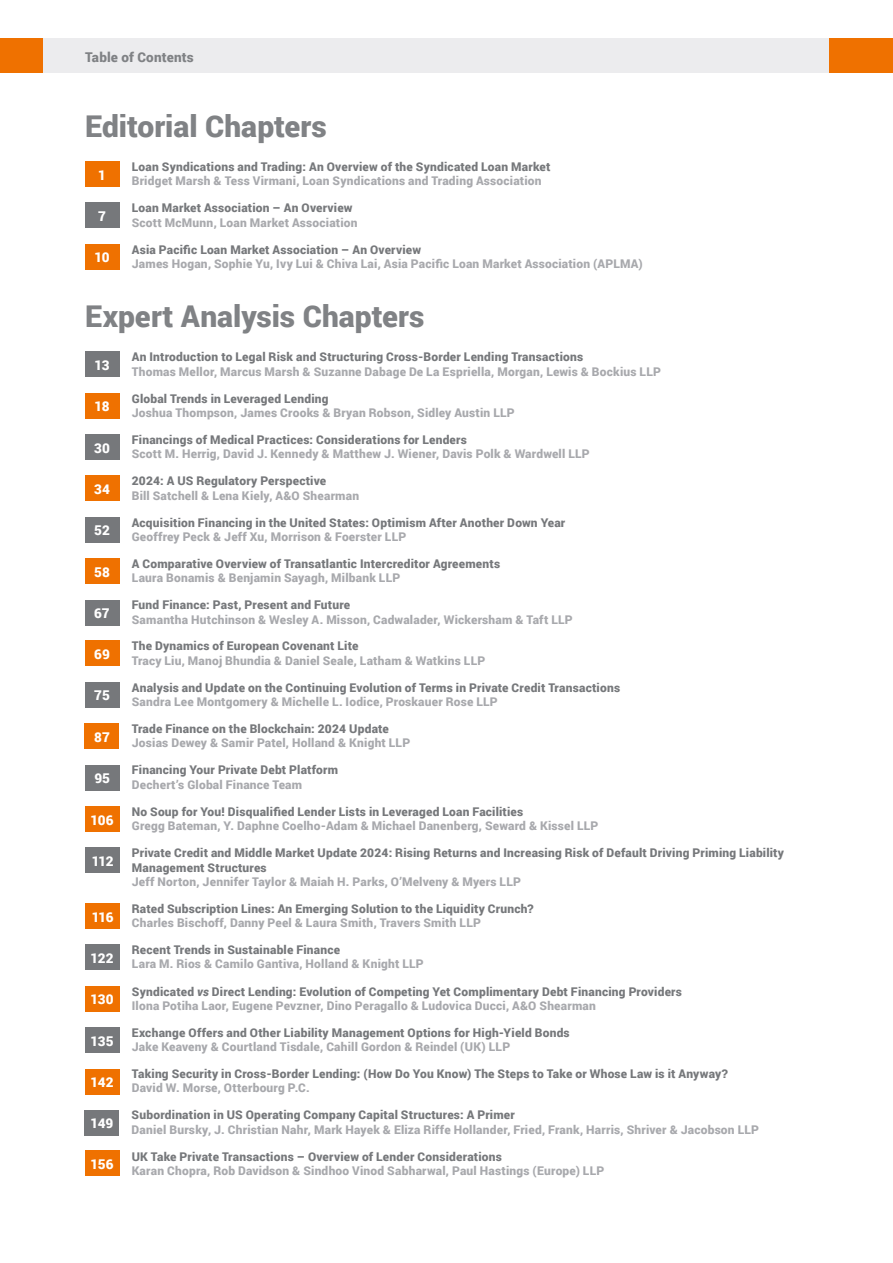
<style>
.page{position:relative;width:893px;height:1263px;background:#fff}
.page>*{position:absolute;margin:0;border:0;box-sizing:border-box;transform-origin:0 0}
.MS_Body_Text_-_First_Paragraph{font:900 30px "Roboto";color:#808285}
.MS_Body_Text_-_First_Paragraph-2{font:900 13.5px "Roboto";letter-spacing:-.01em;color:#fff}
.t1{font:900 13.5px "Roboto";letter-spacing:.01em;color:#808285}
.t2{font:900 12px/14.4px "Roboto";letter-spacing:.015em;color:#76787b}
.MS_Body_Text_-_First_Paragraph-3{font:900 12px/14.4px "Roboto";letter-spacing:.015em;color:#a8a9ad}
.s1{font-style:italic}
.s2{color:#a8a9ad}
.s3{color:#76787b}
</style>
<div class="page">
<div style="left:85px;top:161px;width:34px;height:26px;background:#ef7100"></div>
<div style="left:85px;top:203px;width:34px;height:25px;background:#76787b"></div>
<div style="left:85px;top:244px;width:34px;height:25px;background:#ef7100"></div>
<div style="left:43px;top:38px;width:786px;height:34px;background:#ececee"></div>
<div style="left:0;top:38px;width:43px;height:34px;background:#ef7100"></div>
<div style="left:829px;top:38px;width:64px;height:34px;background:#ef7100"></div>
<div style="left:85px;top:351px;width:34px;height:26px;background:#76787b"></div>
<div style="left:85px;top:434px;width:34px;height:26px;background:#76787b"></div>
<div style="left:85px;top:517px;width:34px;height:26px;background:#76787b"></div>
<div style="left:85px;top:600px;width:34px;height:25px;background:#76787b"></div>
<div style="left:85px;top:393px;width:34px;height:25px;background:#ef7100"></div>
<div style="left:85px;top:476px;width:34px;height:25px;background:#ef7100"></div>
<div style="left:85px;top:558px;width:34px;height:26px;background:#ef7100"></div>
<div style="left:85px;top:641px;width:34px;height:25px;background:#ef7100"></div>
<div style="left:85px;top:723px;width:34px;height:26px;background:#ef7100"></div>
<div style="left:85px;top:806px;width:34px;height:26px;background:#ef7100"></div>
<div style="left:86px;top:903px;width:34px;height:26px;background:#ef7100"></div>
<div style="left:85px;top:986px;width:34px;height:25px;background:#ef7100"></div>
<div style="left:85px;top:1069px;width:34px;height:25px;background:#ef7100"></div>
<div style="left:85px;top:1150px;width:34px;height:26px;background:#ef7100"></div>
<div style="left:85px;top:682px;width:34px;height:26px;background:#76787b"></div>
<div style="left:85px;top:765px;width:34px;height:25px;background:#76787b"></div>
<div style="left:86px;top:847px;width:34px;height:26px;background:#76787b"></div>
<div style="left:85px;top:944px;width:34px;height:26px;background:#76787b"></div>
<div style="left:85px;top:1027px;width:34px;height:26px;background:#76787b"></div>
<div style="left:85px;top:1110px;width:34px;height:25px;background:#76787b"></div>
<p class="t1" style="left:85px;top:48px;width:110px">Table of Contents</p>
<p class="MS_Body_Text_-_First_Paragraph" style="left:85px;top:105px;width:243px">Editorial Chapters</p>
<p class="MS_Body_Text_-_First_Paragraph-2" style="left:98px;top:165px;width:9px">1</p>
<p class="MS_Body_Text_-_First_Paragraph-2" style="left:98px;top:207px;width:9px">7</p>
<p class="MS_Body_Text_-_First_Paragraph-2" style="left:95px;top:248px;width:17px">10</p>
<p class="t2" style="left:132px;top:159px;width:420px">Loan Syndications and Trading: An Overview of the Syndicated Loan Market</p>
<p class="MS_Body_Text_-_First_Paragraph-3" style="left:132px;top:173px;width:411px">Bridget Marsh &amp; Tess Virmani, Loan Syndications and Trading Association</p>
<p class="t2" style="left:132px;top:200px;width:222px">Loan Market Association – An Overview</p>
<p class="MS_Body_Text_-_First_Paragraph-3" style="left:132px;top:215px;width:227px">Scott McMunn, Loan Market Association</p>
<p class="t2" style="left:132px;top:242px;width:291px">Asia Pacific Loan Market Association – An Overview</p>
<p class="MS_Body_Text_-_First_Paragraph-3" style="left:132px;top:256px;width:512px">James Hogan, Sophie Yu, Ivy Lui &amp; Chiva Lai, Asia Pacific Loan Market Association (APLMA)</p>
<h1 class="MS_Body_Text_-_First_Paragraph" style="left:85px;top:295px;width:341px">Expert Analysis Chapters</h1>
<p class="MS_Body_Text_-_First_Paragraph-2" style="left:95px;top:355px;width:16px">13</p>
<p class="MS_Body_Text_-_First_Paragraph-2" style="left:95px;top:397px;width:16px">18</p>
<p class="MS_Body_Text_-_First_Paragraph-2" style="left:94px;top:438px;width:17px">30</p>
<p class="MS_Body_Text_-_First_Paragraph-2" style="left:94px;top:480px;width:17px">34</p>
<p class="MS_Body_Text_-_First_Paragraph-2" style="left:94px;top:521px;width:17px">52</p>
<p class="MS_Body_Text_-_First_Paragraph-2" style="left:94px;top:562px;width:17px">58</p>
<p class="MS_Body_Text_-_First_Paragraph-2" style="left:94px;top:604px;width:17px">67</p>
<p class="MS_Body_Text_-_First_Paragraph-2" style="left:94px;top:644px;width:17px">69</p>
<p class="MS_Body_Text_-_First_Paragraph-2" style="left:94px;top:686px;width:17px">75</p>
<p class="MS_Body_Text_-_First_Paragraph-2" style="left:94px;top:727px;width:17px">87</p>
<p class="MS_Body_Text_-_First_Paragraph-2" style="left:94px;top:769px;width:17px">95</p>
<p class="MS_Body_Text_-_First_Paragraph-2" style="left:90px;top:810px;width:25px">106</p>
<p class="MS_Body_Text_-_First_Paragraph-2" style="left:92px;top:851px;width:23px">112</p>
<p class="MS_Body_Text_-_First_Paragraph-2" style="left:92px;top:907px;width:23px">116</p>
<p class="MS_Body_Text_-_First_Paragraph-2" style="left:91px;top:948px;width:24px">122</p>
<p class="MS_Body_Text_-_First_Paragraph-2" style="left:91px;top:990px;width:24px">130</p>
<p class="MS_Body_Text_-_First_Paragraph-2" style="left:91px;top:1031px;width:24px">135</p>
<p class="MS_Body_Text_-_First_Paragraph-2" style="left:91px;top:1073px;width:24px">142</p>
<p class="MS_Body_Text_-_First_Paragraph-2" style="left:91px;top:1114px;width:24px">149</p>
<p class="MS_Body_Text_-_First_Paragraph-2" style="left:91px;top:1154px;width:24px">156</p>
<p class="t2" style="left:132px;top:349px;width:453px">An Introduction to Legal Risk and Structuring Cross-Border Lending Transactions</p>
<p class="MS_Body_Text_-_First_Paragraph-3" style="left:132px;top:364px;width:531px">Thomas Mellor, Marcus Marsh &amp; Suzanne Dabage De La Espriella, Morgan, Lewis &amp; Bockius LLP</p>
<p class="t2" style="left:132px;top:391px;width:198px">Global Trends in Leveraged Lending</p>
<p class="MS_Body_Text_-_First_Paragraph-3" style="left:132px;top:405px;width:384px">Joshua Thompson, James Crooks &amp; Bryan Robson, Sidley Austin LLP</p>
<p class="t2" style="left:132px;top:432px;width:337px">Financings of Medical Practices: Considerations for Lenders</p>
<p class="MS_Body_Text_-_First_Paragraph-3" style="left:132px;top:446px;width:459px">Scott M. Herrig, David J. Kennedy &amp; Matthew J. Wiener, Davis Polk &amp; Wardwell LLP</p>
<p class="t2" style="left:132px;top:473px;width:196px">2024: A US Regulatory Perspective</p>
<p class="MS_Body_Text_-_First_Paragraph-3" style="left:132px;top:488px;width:229px">Bill Satchell &amp; Lena Kiely, A&amp;O Shearman</p>
<p class="t2" style="left:132px;top:515px;width:435px">Acquisition Financing in the United States: Optimism After Another Down Year</p>
<p class="MS_Body_Text_-_First_Paragraph-3" style="left:132px;top:529px;width:276px">Geoffrey Peck &amp; Jeff Xu, Morrison &amp; Foerster LLP</p>
<p class="t2" style="left:132px;top:556px;width:370px">A Comparative Overview of Transatlantic Intercreditor Agreements</p>
<p class="MS_Body_Text_-_First_Paragraph-3" style="left:132px;top:570px;width:270px">Laura Bonamis &amp; Benjamin Sayagh, Milbank LLP</p>
<p class="t2" style="left:132px;top:597px;width:220px">Fund Finance: Past, Present and Future</p>
<p class="MS_Body_Text_-_First_Paragraph-3" style="left:132px;top:612px;width:442px">Samantha Hutchinson &amp; Wesley A. Misson, Cadwalader, Wickersham &amp; Taft LLP</p>
<p class="t2" style="left:132px;top:638px;width:228px">The Dynamics of European Covenant Lite</p>
<p class="MS_Body_Text_-_First_Paragraph-3" style="left:132px;top:653px;width:355px">Tracy Liu, Manoj Bhundia &amp; Daniel Seale, Latham &amp; Watkins LLP</p>
<p class="t2" style="left:132px;top:680px;width:490px">Analysis and Update on the Continuing Evolution of Terms in Private Credit Transactions</p>
<p class="MS_Body_Text_-_First_Paragraph-3" style="left:132px;top:694px;width:367px">Sandra Lee Montgomery &amp; Michelle L. Iodice, Proskauer Rose LLP</p>
<p class="t2" style="left:132px;top:721px;width:259px">Trade Finance on the Blockchain: 2024 Update</p>
<p class="MS_Body_Text_-_First_Paragraph-3" style="left:132px;top:735px;width:280px">Josias Dewey &amp; Samir Patel, Holland &amp; Knight LLP</p>
<p class="t2" style="left:132px;top:762px;width:208px">Financing Your Private Debt Platform</p>
<p class="MS_Body_Text_-_First_Paragraph-3" style="left:132px;top:777px;width:172px">Dechert’s Global Finance Team</p>
<p class="t2" style="left:132px;top:804px;width:393px">No Soup for You! Disqualified Lender Lists in Leveraged Loan Facilities</p>
<p class="MS_Body_Text_-_First_Paragraph-3" style="left:132px;top:818px;width:468px">Gregg Bateman, Y. Daphne Coelho-Adam &amp; Michael Danenberg, Seward &amp; Kissel LLP</p>
<p class="t2" style="left:132px;top:845px;width:654px">Private Credit and Middle Market Update 2024: Rising Returns and Increasing Risk of Default Driving Priming Liability<br>Management Structures</p>
<p class="MS_Body_Text_-_First_Paragraph-3" style="left:132px;top:874px;width:391px">Jeff Norton, Jennifer Taylor &amp; Maiah H. Parks, O’Melveny &amp; Myers LLP</p>
<p class="t2" style="left:132px;top:901px;width:403px">Rated Subscription Lines: An Emerging Solution to the Liquidity Crunch?</p>
<p class="MS_Body_Text_-_First_Paragraph-3" style="left:132px;top:915px;width:351px">Charles Bischoff, Danny Peel &amp; Laura Smith, Travers Smith LLP</p>
<p class="t2" style="left:132px;top:942px;width:210px">Recent Trends in Sustainable Finance</p>
<p class="MS_Body_Text_-_First_Paragraph-3" style="left:132px;top:956px;width:293px">Lara M. Rios &amp; Camilo Gantiva, Holland &amp; Knight LLP</p>
<p class="t2" style="left:132px;top:984px;width:552px">Syndicated <span class="s1">vs</span> Direct Lending: Evolution of Competing Yet Complimentary Debt Financing Providers<br><span class="s2">Ilona Potiha Laor, Eugene Pevzner, Dino Peragallo &amp; Ludovica Ducci, A&amp;O Shearman</span></p>
<p class="t2" style="left:132px;top:1025px;width:439px">Exchange Offers and Other Liability Management Options for High-Yield Bonds</p>
<p class="MS_Body_Text_-_First_Paragraph-3" style="left:132px;top:1039px;width:380px">Jake Keaveny &amp; Courtland Tisdale, Cahill Gordon &amp; Reindel (UK) LLP</p>
<p class="t2" style="left:132px;top:1066px;width:597px">Taking Security in Cross-Border Lending: (How Do You Know) The Steps to Take or Whose Law is it Anyway?</p>
<p class="MS_Body_Text_-_First_Paragraph-3" style="left:132px;top:1080px;width:179px">David W. Morse, Otterbourg P.C.</p>
<p class="MS_Body_Text_-_First_Paragraph-3" style="left:132px;top:1107px;width:629px"><span class="s3">Subordination in US Operating Company Capital Structures: A Primer<br></span>Daniel Bursky, J. Christian Nahr, Mark Hayek &amp; Eliza Riffe Hollander, Fried, Frank, Harris, Shriver &amp; Jacobson LLP</p>
<p class="t2" style="left:132px;top:1149px;width:372px">UK Take Private Transactions – Overview of Lender Considerations</p>
<p class="MS_Body_Text_-_First_Paragraph-3" style="left:132px;top:1163px;width:474px">Karan Chopra, Rob Davidson &amp; Sindhoo Vinod Sabharwal, Paul Hastings (Europe) LLP</p>
</div>
